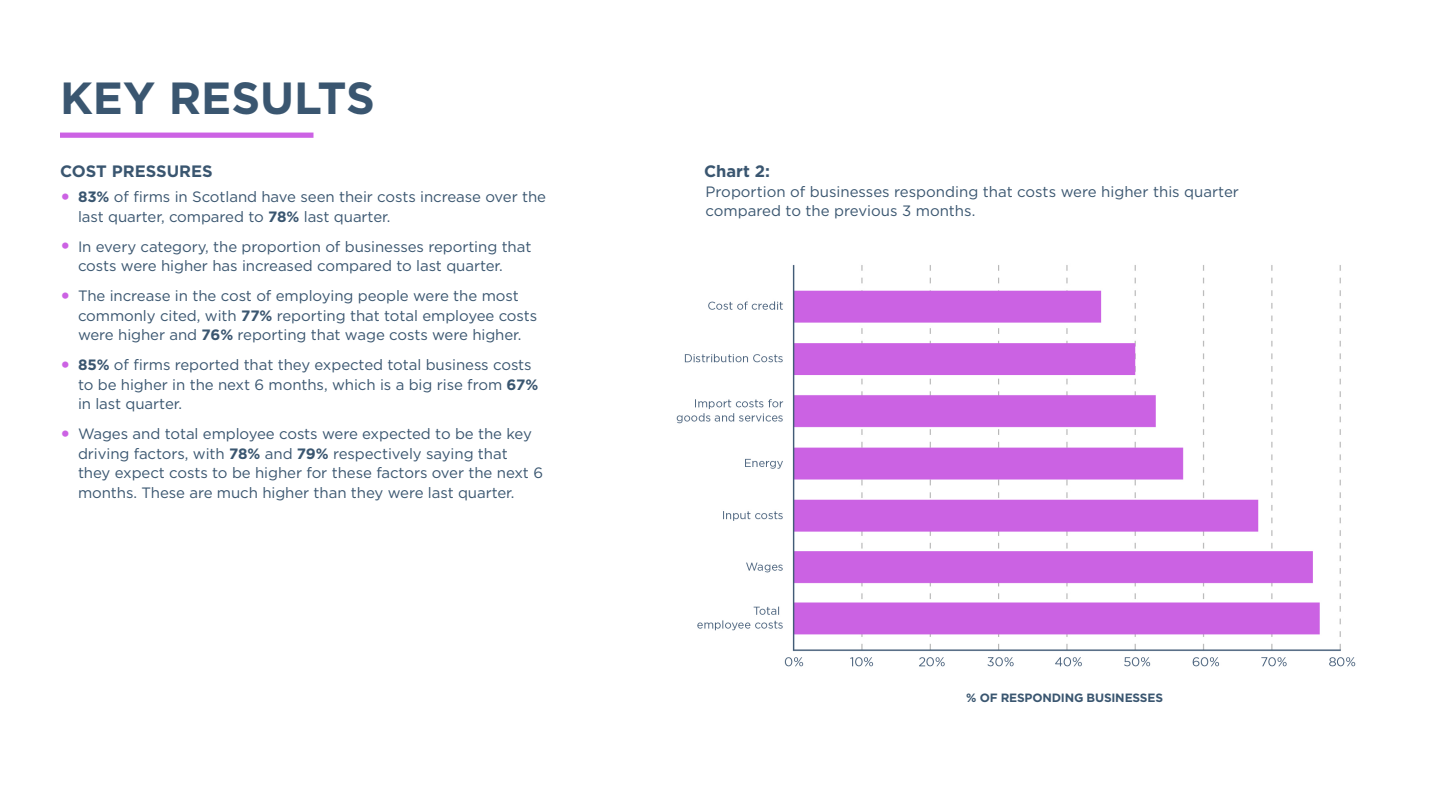
<style>
.page{position:relative;width:1440px;height:810px;background:#fff}
.page>*{position:absolute;margin:0;border:0;box-sizing:border-box;transform-origin:0 0}
.t1{font:700 45px "Gotham";color:#3a5670}
.SUBHEAD_1{font:700 16.5px "Gotham";color:#3a5670}
.SUBHEAD_1_lower{font:700 16.5px "Gotham";color:#3a5670}
.BODY{font:15px/19.5px "Gotham";letter-spacing:-.005em;color:#3a5670}
.Annotation_2{font:700 12px "Gotham";letter-spacing:-.015em;color:#3a5670}
.s1{font-weight:700;font-size:21px;color:#cc62e4}
.s2{font-weight:700}
</style>
<div class="page">
<div style="left:60px;top:133px;width:254px;height:5px;background:#cc62e4"></div>
<img style="left:676px;top:265px;width:680px;height:402px">
<p class="t1" style="left:60px;top:68px;width:316px">KEY RESULTS</p>
<p class="SUBHEAD_1" style="left:60px;top:160px;width:154px">COST PRESSURES</p>
<p class="BODY" style="left:78px;top:187px;width:470px;text-indent:-18px"><span class="s1">•</span> <span class="s2">83%</span> of firms in Scotland have seen their costs increase over the last quarter, compared to <span class="s2">78%</span> last quarter.</p>
<p class="BODY" style="left:78px;top:236px;width:455px;text-indent:-18px"><span class="s1">•</span> In every category, the proportion of businesses reporting that costs were higher has increased compared to last quarter.</p>
<p class="BODY" style="left:78px;top:286px;width:461px;text-indent:-18px"><span class="s1">•</span> The increase in the cost of employing people were the most commonly cited, with <span class="s2">77%</span> reporting that total employee costs were higher and <span class="s2">76%</span> reporting that wage costs were higher.</p>
<p class="BODY" style="left:78px;top:355px;width:462px;text-indent:-18px"><span class="s1">•</span> <span class="s2">85%</span> of firms reported that they expected total business costs to be higher in the next 6 months, which is a big rise from <span class="s2">67% </span>in last quarter.</p>
<p class="BODY" style="left:78px;top:424px;width:467px;text-indent:-18px"><span class="s1">•</span> Wages and total employee costs were expected to be the key driving factors, with <span class="s2">78%</span> and <span class="s2">79%</span> respectively saying that they expect costs to be higher for these factors over the next 6 months. These are much higher than they were last quarter.</p>
<p class="SUBHEAD_1_lower" style="left:704px;top:160px;width:68px">Chart 2:</p>
<p class="BODY" style="left:706px;top:182px;width:535px">Proportion of businesses responding that costs were higher this quarter compared to the previous 3 months.</p>
<p class="Annotation_2" style="left:966px;top:690px;width:198px">% OF RESPONDING BUSINESSES</p>
</div>
